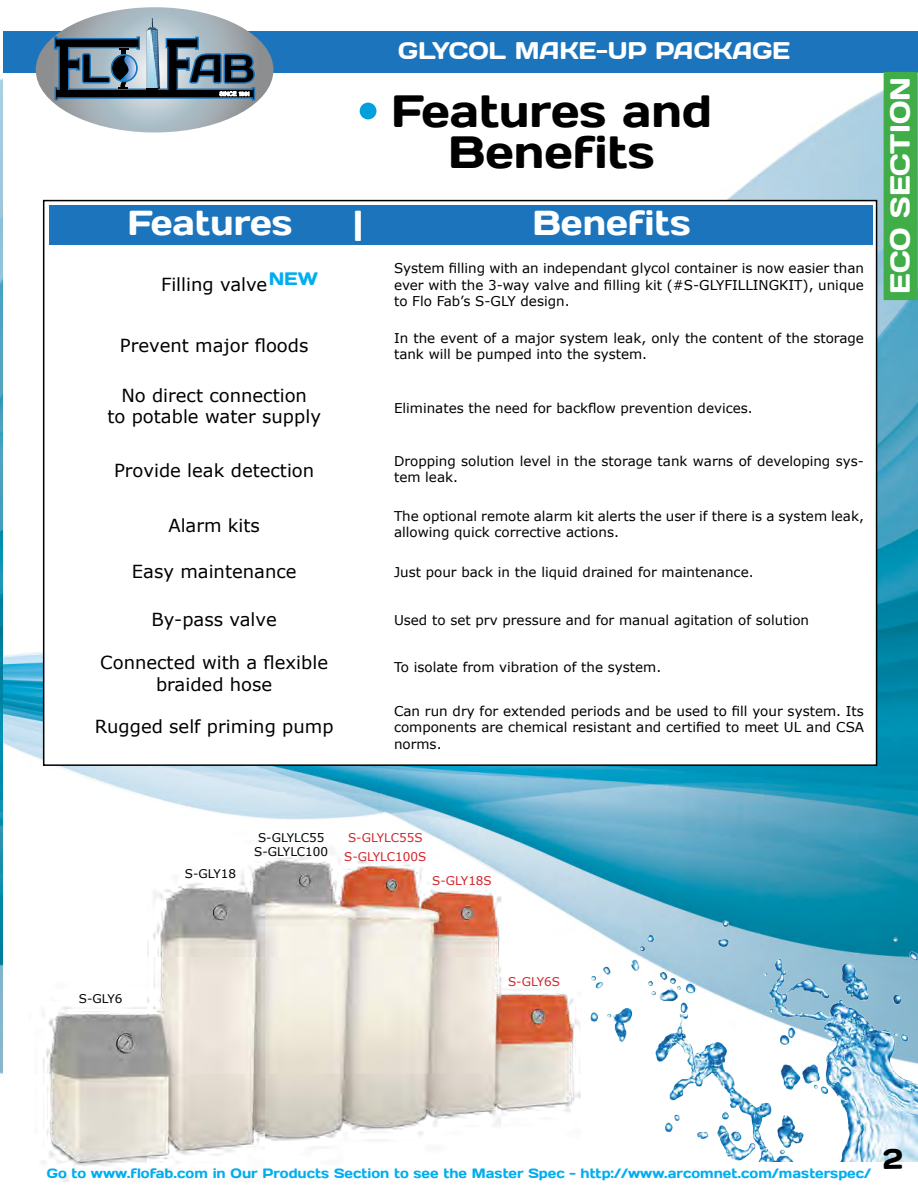
<style>
.page{position:relative;width:918px;height:1188px;background:#fff}
.page>*{position:absolute;margin:0;border:0;box-sizing:border-box;transform-origin:0 0}
.t1{font:45px/40.5px "Days";color:#000;text-align:center}
.t2{font:34.5px "Days";color:#fff}
.t3{font:27.6px "Days";color:#fff}
.t4{font:24px "Days";color:#fff}
.t5{font:18px/21.6px "Verdana";color:#000;text-align:center}
.t6{font:18px "Days";color:#00aeef}
.t7{font:13.5px/16.2px "Verdana";color:#000}
.t8{font:13.5px "Days";color:#00aeef}
.t9{font:12px/19px "Verdana";color:#d2232a;text-align:center}
.t10{font:12px/14.4px "Verdana";color:#000;text-align:center}
</style>
<div class="page">
<img style="left:0;top:79px;width:1px;height:995px">
<img style="left:1px;top:72px;width:917px;height:1003px">
<div style="left:2px;top:31px;width:916px;height:41px;background:#1c75bc"></div>
<hr style="left:0;top:31px;width:2px;height:41px;background:#1c75bc">
<svg style="left:36px;top:7px;width:237px;height:125px"></svg>
<img style="left:581px;top:889px;width:337px;height:273px">
<div style="left:44px;top:201px;width:833px;height:564px;background:#fff"></div>
<div style="left:360px;top:103px;width:16px;height:16px;background:#00a0dc;border-radius:50%"></div>
<div style="left:49px;top:205px;width:823px;height:40px;background:#1c75bc"></div>
<img style="left:29px;top:841px;width:552px;height:341px">
<div style="left:884px;top:73px;width:33px;height:226px;background:#41ad49"></div>
<div style="left:884px;top:72px;width:34px;height:228px;border:2px solid #41ad49"></div>
<svg style="left:884px;top:1149px;width:18px;height:13px"></svg>
<h3 class="t4" style="left:398px;top:35px;width:393px">GLYCOL MAKE-UP PACKAGE</h3>
<h1 class="t1" style="left:391px;top:91px;width:322px">Features and<br>Benefits</h1>
<h2 class="t2" style="left:127px;top:201px;width:166px">Features</h2>
<h2 class="t2" style="left:353px;top:201px;width:12px">|</h2>
<h2 class="t2" style="left:533px;top:201px;width:160px">Benefits</h2>
<h3 class="t5" style="left:161px;top:274px;width:108px">Filling valve</h3>
<p class="t7" style="left:394px;top:260px;width:471px;text-align:justify">System filling with an independant glycol container is now easier than ever with the 3-way valve and filling kit (#S-GLYFILLINGKIT), unique to Flo Fab’s S-GLY design.</p>
<p class="t7" style="left:394px;top:330px;width:471px">In the event of a major system leak, only the content of the storage tank will be pumped into the system.</p>
<h3 class="t6" style="left:269px;top:267px;width:51px">NEW</h3>
<h3 class="t5" style="left:120px;top:334px;width:190px">Prevent major floods</h3>
<h3 class="t5" style="left:107px;top:384px;width:215px">No direct connection<br>to potable water supply</h3>
<h3 class="t5" style="left:114px;top:460px;width:202px">Provide leak detection</h3>
<p class="t7" style="left:394px;top:400px;width:360px">Eliminates the need for backflow prevention devices.</p>
<p class="t7" style="left:394px;top:453px;width:471px">Dropping solution level in the storage tank warns of developing sys&shy;tem leak.</p>
<p class="t7" style="left:394px;top:508px;width:471px">The optional remote alarm kit alerts the user if there is a system leak, allowing quick corrective actions.</p>
<p class="t7" style="left:394px;top:564px;width:361px">Just pour back in the liquid drained for maintenance.</p>
<p class="t7" style="left:394px;top:612px;width:417px">Used to set prv pressure and for manual agitation of solution</p>
<p class="t7" style="left:394px;top:659px;width:269px">To isolate from vibration of the system.</p>
<p class="t7" style="left:394px;top:703px;width:471px;text-align:justify">Can run dry for extended periods and be used to fill your system. Its components are chemical resistant and certified to meet UL and CSA norms.</p>
<h3 class="t5" style="left:168px;top:514px;width:93px">Alarm kits</h3>
<h3 class="t5" style="left:132px;top:561px;width:166px">Easy maintenance</h3>
<h3 class="t5" style="left:152px;top:608px;width:127px">By-pass valve</h3>
<h3 class="t5" style="left:100px;top:651px;width:229px">Connected with a flexible braided hose</h3>
<h3 class="t5" style="left:95px;top:715px;width:240px">Rugged self priming pump</h3>
<h3 class="t3" style="left:882px;top:294px;width:218px;rotate:-90deg">ECO SECTION</h3>
<p class="t10" style="left:185px;top:866px;width:53px">S-GLY18</p>
<p class="t10" style="left:254px;top:830px;width:75px">S-GLYLC55<br>S-GLYLC100</p>
<p class="t9" style="left:344px;top:828px;width:84px">S-GLYLC55S<br>S-GLYLC100S</p>
<p class="t9" style="left:432px;top:871px;width:61px">S-GLY18S</p>
<p class="t10" style="left:79px;top:992px;width:45px">S-GLY6</p>
<p class="t9" style="left:508px;top:972px;width:53px">S-GLY6S</p>
<p class="t8" style="left:47px;top:1165px;width:826px">Go to www.flofab.com in Our Products Section to see the Master Spec - http://www.arcomnet.com/masterspec/</p>
</div>
